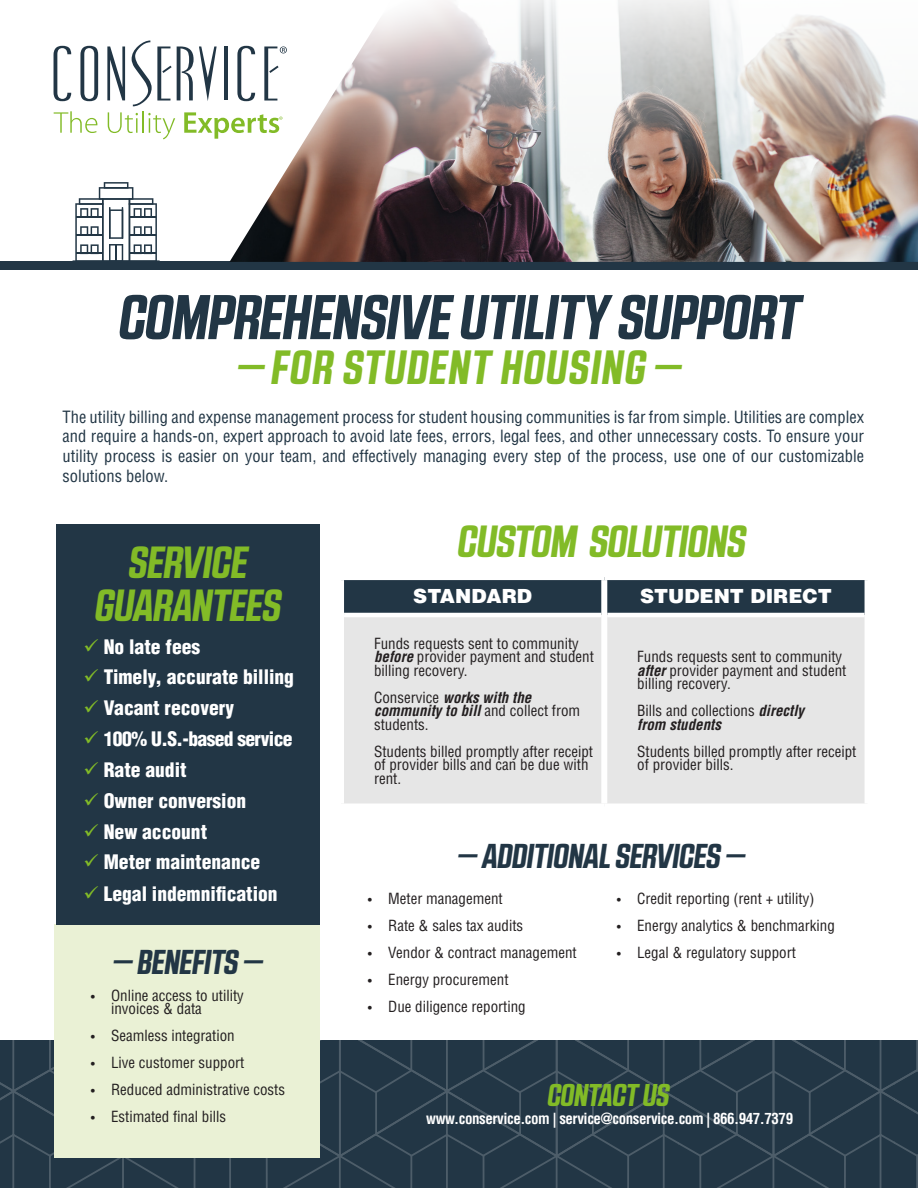
<style>
.page{position:relative;width:918px;height:1188px;background:#fff}
.page>*{position:absolute;margin:0;border:0;box-sizing:border-box;transform-origin:0 0}
.t1{font:italic 700 63px "RB No 2.1 a";color:#223645}
.t2{font:italic 700 48px "RB No 2.1 a";letter-spacing:.04em;color:#82bb27}
.t3{font:italic 700 45px "RB No 2.1 a";color:#82bb27}
.t4{font:italic 700 34.5px "RB No 2.1 a";color:#223645}
.t5{font:italic 700 31.5px "RB No 2.1 a";color:#82bb27}
.t6{font:900 condensed 19.5px "Helvetica LT Std";color:#fff}
.t7{font:900 condensed 19.5px "Helvetica LT Std";letter-spacing:-.03em;color:#fff}
.t8{font:900 19.5px "Helvetica LT Std";color:#fff}
.t9{font:condensed 16.5px/19.8px "Helvetica LT Std";color:#223645;text-align:justify}
.spaced{font:condensed 15px/13.5px "Helvetica LT Std";color:#231f20}
.t10{font:700 condensed 15px "Helvetica LT Std";letter-spacing:-.03em;color:#fff}
.spaced-2{font:italic 700 condensed 15px/13.5px "Helvetica LT Std";color:#231f20}
.s1{font-stretch:normal;font-size:12px}
.s2{font-weight:700;font-style:italic}
.s3{font-weight:400;font-style:normal}
</style>
<div class="page">
<svg style="left:0;top:1041px;width:918px;height:147px;background:#253948"></svg>
<div style="left:0;top:262px;width:918px;height:8px;background:#223645"></div>
<img style="left:230px;top:0;width:688px;height:262px">
<svg style="left:54px;top:111px;width:43px;height:22px"></svg>
<svg style="left:108px;top:112px;width:30px;height:21px"></svg>
<hr style="left:142px;top:111px;width:2px;height:22px;background:#82bb27">
<svg style="left:148px;top:113px;width:27px;height:26px"></svg>
<svg style="left:184px;top:112px;width:98px;height:27px"></svg>
<svg style="left:54px;top:46px;width:17px;height:55px"></svg>
<svg style="left:80px;top:46px;width:18px;height:55px"></svg>
<svg style="left:107px;top:46px;width:18px;height:54px"></svg>
<svg style="left:132px;top:40px;width:85px;height:66px"></svg>
<hr style="left:224px;top:47px;width:3px;height:53px;background:#223645">
<svg style="left:237px;top:46px;width:18px;height:55px"></svg>
<svg style="left:264px;top:46px;width:23px;height:55px"></svg>
<div style="left:54px;top:925px;width:265px;height:233px;background:#eaf1d5"></div>
<div style="left:56px;top:524px;width:263px;height:401px;background:#223645"></div>
<hr style="left:72px;top:260px;width:88px;height:2px;background:#223645">
<svg style="left:75px;top:182px;width:82px;height:79px"></svg>
<div style="left:344px;top:580px;width:521px;height:33px;background:#223645"></div>
<div style="left:344px;top:617px;width:521px;height:187px;background:#e6e6e6"></div>
<div style="left:601px;top:580px;width:6px;height:35px;background:#fff"></div>
<div style="left:601px;top:615px;width:6px;height:189px;background:#fff"></div>
<p class="t1" style="left:118px;top:280px;width:683px">COMPREHENSIVE UTILITY SUPPORT</p>
<p class="t2" style="left:236px;top:339px;width:446px">— FOR STUDENT HOUSING —</p>
<p class="t9" style="left:63px;top:407px;width:803px">The utility billing and expense management process for student housing communities is far from simple. Utilities are complex and require a hands-on, expert approach to avoid late fees, errors, legal fees, and other unnecessary costs. To ensure your utility process is easier on your team, and effectively managing every step of the process, use one of our customizable solutions below.</p>
<p class="t3" style="left:128px;top:535px;width:120px">SERVICE</p>
<p class="t3" style="left:95px;top:579px;width:187px">GUARANTEES</p>
<p class="t6" style="left:104px;top:634px;width:98px">No late fees</p>
<p class="t6" style="left:104px;top:665px;width:192px">Timely, accurate billing</p>
<p class="t6" style="left:104px;top:696px;width:132px">Vacant recovery</p>
<p class="t7" style="left:104px;top:727px;width:190px">100% U.S.-based service</p>
<p class="t6" style="left:104px;top:757px;width:84px">Rate audit</p>
<p class="t6" style="left:104px;top:788px;width:144px">Owner conversion</p>
<p class="t6" style="left:104px;top:819px;width:105px">New account</p>
<p class="t6" style="left:104px;top:850px;width:158px">Meter maintenance</p>
<p class="t6" style="left:104px;top:881px;width:175px">Legal indemnification</p>
<p class="t4" style="left:113px;top:942px;width:152px">— BENEFITS —</p>
<p class="spaced" style="left:111px;top:989px;width:134px;text-indent:-20px"><span class="s1">•</span> Online access to utility invoices &amp; data</p>
<p class="spaced" style="left:91px;top:1029px;width:145px"><span class="s1">•</span> Seamless integration</p>
<p class="spaced" style="left:91px;top:1056px;width:155px"><span class="s1">•</span> Live customer support</p>
<p class="spaced" style="left:91px;top:1083px;width:196px"><span class="s1">•</span> Reduced administrative costs</p>
<p class="spaced" style="left:91px;top:1110px;width:137px"><span class="s1">•</span> Estimated final bills</p>
<p class="t3" style="left:457px;top:515px;width:289px">CUSTOM SOLUTIONS</p>
<p class="t8" style="left:413px;top:583px;width:120px">STANDARD</p>
<p class="t8" style="left:640px;top:583px;width:193px">STUDENT DIRECT</p>
<p class="spaced" style="left:374px;top:636px;width:221px">Funds requests sent to community <span class="s2">before</span> provider payment and student billing recovery.</p>
<p class="spaced" style="left:374px;top:690px;width:208px">Conservice <span class="s2">works with the community to bill</span> and collect from students.</p>
<p class="spaced" style="left:374px;top:744px;width:221px">Students billed promptly after receipt of provider bills and can be due with rent.</p>
<p class="spaced" style="left:637px;top:650px;width:211px">Funds requests sent to community <span class="s2">after</span> provider payment and student billing recovery.</p>
<p class="spaced-2" style="left:637px;top:704px;width:169px"><span class="s3">Bills and collections</span> directly from students</p>
<p class="spaced" style="left:637px;top:744px;width:221px">Students billed promptly after receipt of provider bills.</p>
<p class="t4" style="left:457px;top:836px;width:289px">— ADDITIONAL SERVICES —</p>
<p class="spaced" style="left:368px;top:891px;width:136px"><span class="s1">•</span> Meter management</p>
<p class="spaced" style="left:368px;top:918px;width:157px"><span class="s1">•</span> Rate &amp; sales tax audits</p>
<p class="spaced" style="left:368px;top:945px;width:210px"><span class="s1">•</span> Vendor &amp; contract management</p>
<p class="spaced" style="left:368px;top:972px;width:142px"><span class="s1">•</span> Energy procurement</p>
<p class="spaced" style="left:368px;top:999px;width:159px"><span class="s1">•</span> Due diligence reporting</p>
<p class="spaced" style="left:617px;top:891px;width:199px"><span class="s1">•</span> Credit reporting (rent + utility)</p>
<p class="spaced" style="left:617px;top:918px;width:220px"><span class="s1">•</span> Energy analytics &amp; benchmarking</p>
<p class="spaced" style="left:617px;top:945px;width:181px"><span class="s1">•</span> Legal &amp; regulatory support</p>
<p class="t5" style="left:547px;top:1077px;width:123px">CONTACT US</p>
<p class="t10" style="left:426px;top:1109px;width:369px">www.conservice.com | service@conservice.com | 866.947.7379</p>
</div>
